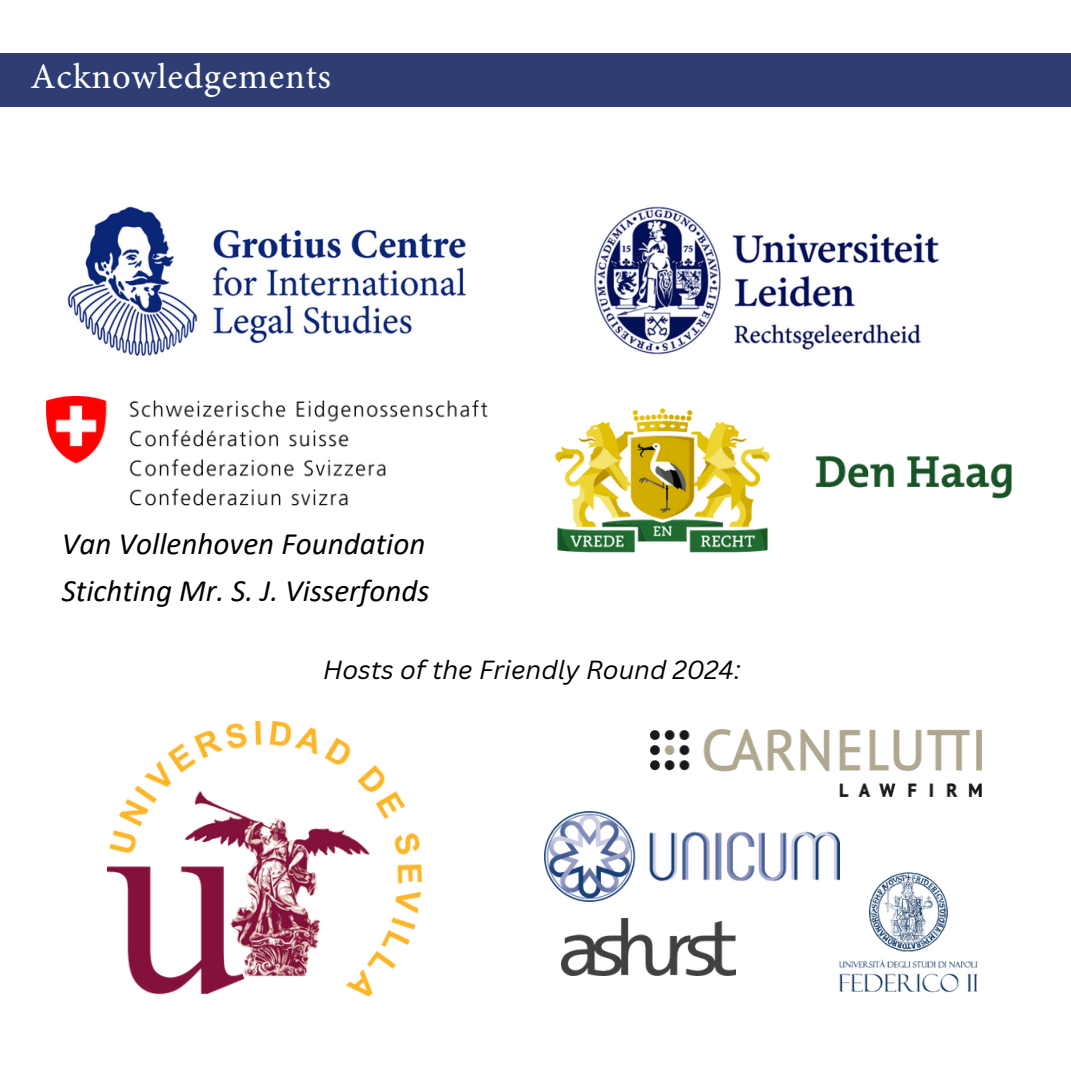
<style>
.page{position:relative;width:1071px;height:1071px;background:#fff}
.page>*{position:absolute;margin:0;border:0;box-sizing:border-box;transform-origin:0 0}
.t1{font:35.88px "Minion Pro Capt";letter-spacing:.02em;color:#fffffd}
.t2{font:italic 31.15px/46.7px "Calibri";color:#000}
.t3{font:italic 25.55px "Canva Sans";color:#000}
</style>
<div class="page">
<div style="left:0;top:54px;width:1071px;height:53px;background:#2e3e75"></div>
<img style="left:554px;top:407px;width:458px;height:146px">
<img style="left:594px;top:206px;width:345px;height:149px">
<img style="left:67px;top:207px;width:400px;height:148px">
<img style="left:562px;top:918px;width:173px;height:58px">
<img style="left:544px;top:811px;width:295px;height:91px">
<img style="left:651px;top:729px;width:330px;height:67px">
<img style="left:46px;top:396px;width:442px;height:109px">
<img style="left:836px;top:859px;width:142px;height:134px">
<img style="left:107px;top:722px;width:315px;height:274px">
<p class="t1" style="left:30px;top:62px;width:302px">Acknowledgements</p>
<p class="t2" style="left:62px;top:523px;width:369px">Van Vollenhoven Foundation<br>Stichting Mr. S. J. Visserfonds</p>
<p class="t3" style="left:323px;top:651px;width:419px">Hosts of the Friendly Round 2024:</p>
</div>
